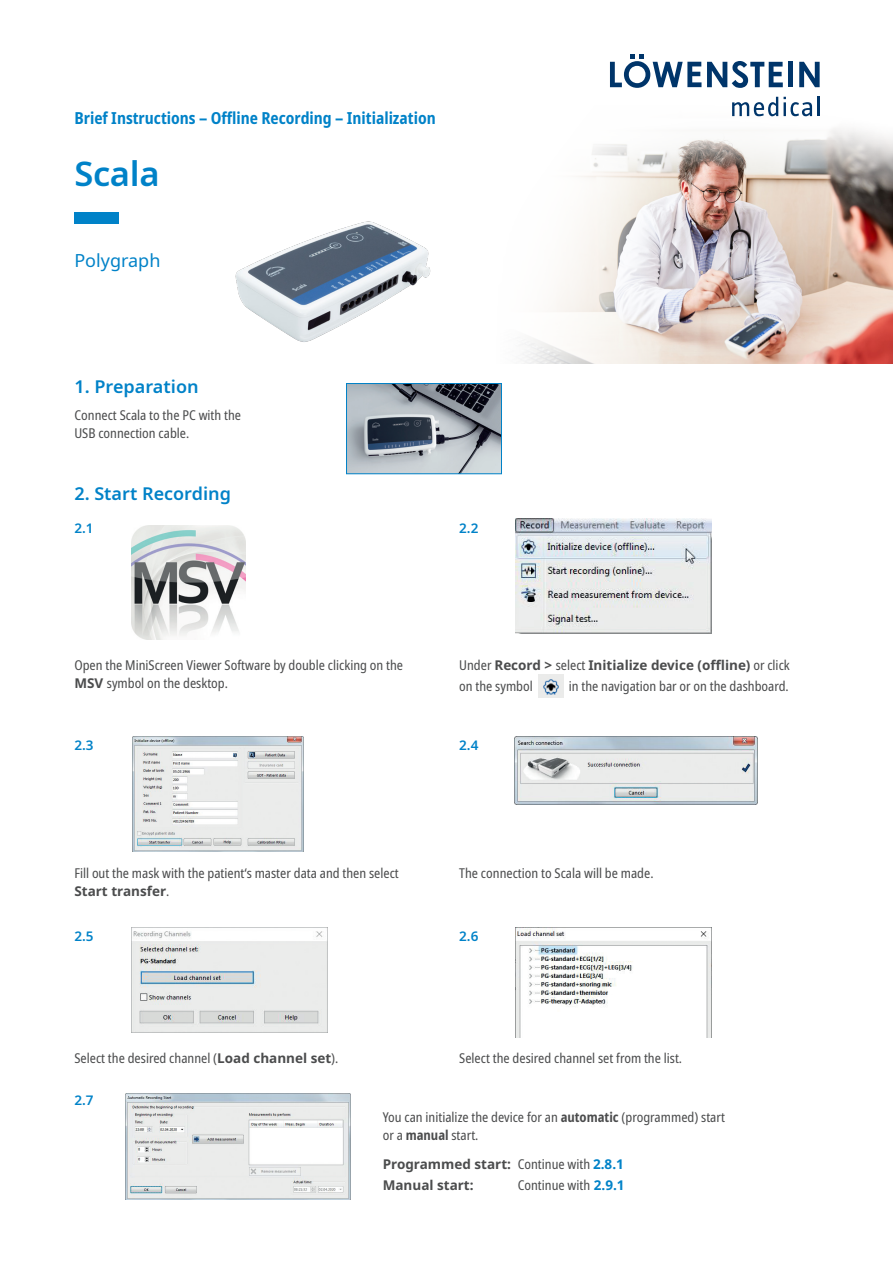
<style>
.page{position:relative;width:893px;height:1263px;background:#fff}
.page>*{position:absolute;margin:0;border:0;box-sizing:border-box;transform-origin:0 0}
.t1{font:600 34.5px "Noto Sans";letter-spacing:-.01em;color:#0082c8}
.t2{font:600 18px "Noto Sans";color:#0082c8}
.t3{font:18px "Noto Sans";color:#0082c8}
.t4{font:700 condensed 16.5px "Noto Sans";color:#0082c8}
.t5{font:condensed 13.5px/18px "Noto Sans";color:#4b4c4d}
.t6{font:700 13.5px/21px "Noto Sans";color:#4b4c4d}
.t7{font:600 13.5px "Noto Sans";color:#0082c8}
.s1{font-weight:700;font-stretch:normal}
.s2{font-weight:400;font-stretch:condensed}
.s3{font-weight:700}
.s4{color:#0082c8}
.s5{font-weight:700;font-stretch:normal;color:#0082c8}
</style>
<div class="page">
<img style="left:521px;top:253px;width:372px;height:111px">
<img style="left:578px;top:61px;width:315px;height:192px">
<img style="left:235px;top:221px;width:196px;height:121px">
<img style="left:538px;top:674px;width:25px;height:23px">
<img style="left:516px;top:519px;width:196px;height:115px">
<img style="left:132px;top:526px;width:113px;height:113px">
<img style="left:133px;top:737px;width:170px;height:115px">
<img style="left:515px;top:737px;width:242px;height:67px">
<img style="left:515px;top:927px;width:196px;height:110px">
<img style="left:132px;top:927px;width:195px;height:106px">
<img style="left:125px;top:1094px;width:225px;height:105px">
<img style="left:348px;top:385px;width:152px;height:87px">
<div style="left:346px;top:383px;width:156px;height:91px;border:1px solid #0082c8"></div>
<div style="left:74px;top:212px;width:45px;height:11px;background:#0082c8"></div>
<svg style="left:799px;top:62px;width:21px;height:25px"></svg>
<div style="left:788px;top:62px;width:5px;height:25px;background:#00356a"></div>
<svg style="left:610px;top:54px;width:91px;height:34px"></svg>
<svg style="left:707px;top:61px;width:76px;height:27px"></svg>
<hr style="left:817px;top:97px;width:3px;height:19px;background:#00356a">
<svg style="left:732px;top:97px;width:46px;height:19px"></svg>
<svg style="left:784px;top:97px;width:28px;height:19px"></svg>
<p class="t4" style="left:74px;top:106px;width:363px">Brief Instructions – Offline Recording – Initialization</p>
<p class="t1" style="left:74px;top:149px;width:87px">Scala</p>
<p class="t3" style="left:74px;top:248px;width:88px">Polygraph</p>
<p class="t2" style="left:74px;top:374px;width:126px">1. Preparation</p>
<p class="t5" style="left:74px;top:407px;width:168px">Connect Scala to the PC with the<br>USB connection cable.</p>
<p class="t2" style="left:74px;top:481px;width:158px">2. Start Recording</p>
<p class="t7" style="left:74px;top:519px;width:21px">2.1</p>
<p class="t7" style="left:459px;top:519px;width:21px">2.2</p>
<p class="t5" style="left:74px;top:657px;width:330px">Open the MiniScreen Viewer Software by double clicking on the<br><span class="s1">MSV</span> symbol on the desktop.</p>
<p class="t6" style="left:459px;top:655px;width:332px"><span class="s2">Under</span> Record &gt; <span class="s2">select</span> Initialize device (offline) <span class="s2">or click on the symbol</span></p>
<p class="t5" style="left:569px;top:678px;width:222px">in the navigation bar or on the dashboard.</p>
<p class="t7" style="left:74px;top:736px;width:21px">2.3</p>
<p class="t5" style="left:74px;top:864px;width:326px">Fill out the mask with the patient‘s master data and then select<br><span class="s1">Start transfer</span>.</p>
<p class="t7" style="left:459px;top:736px;width:21px">2.4</p>
<p class="t5" style="left:459px;top:864px;width:196px">The connection to Scala will be made.</p>
<p class="t7" style="left:74px;top:927px;width:21px">2.5</p>
<p class="t7" style="left:459px;top:927px;width:21px">2.6</p>
<p class="t5" style="left:74px;top:1049px;width:266px">Select the desired channel (<span class="s1">Load channel set</span>).</p>
<p class="t5" style="left:459px;top:1049px;width:224px">Select the desired channel set from the list.</p>
<p class="t7" style="left:74px;top:1091px;width:21px">2.7</p>
<p class="t5" style="left:383px;top:1108px;width:344px">You can initialize the device for an <span class="s3">automatic</span> (programmed) start or a <span class="s3">manual</span> start.</p>
<p class="t6" style="left:383px;top:1154px;width:243px">Programmed start: <span class="s2">Continue with</span> <span class="s4">2.8.1</span></p>
<p class="t6" style="left:383px;top:1174px;width:92px">Manual start:</p>
<p class="t5" style="left:518px;top:1176px;width:108px">Continue with <span class="s5">2.9.1</span></p>
</div>
